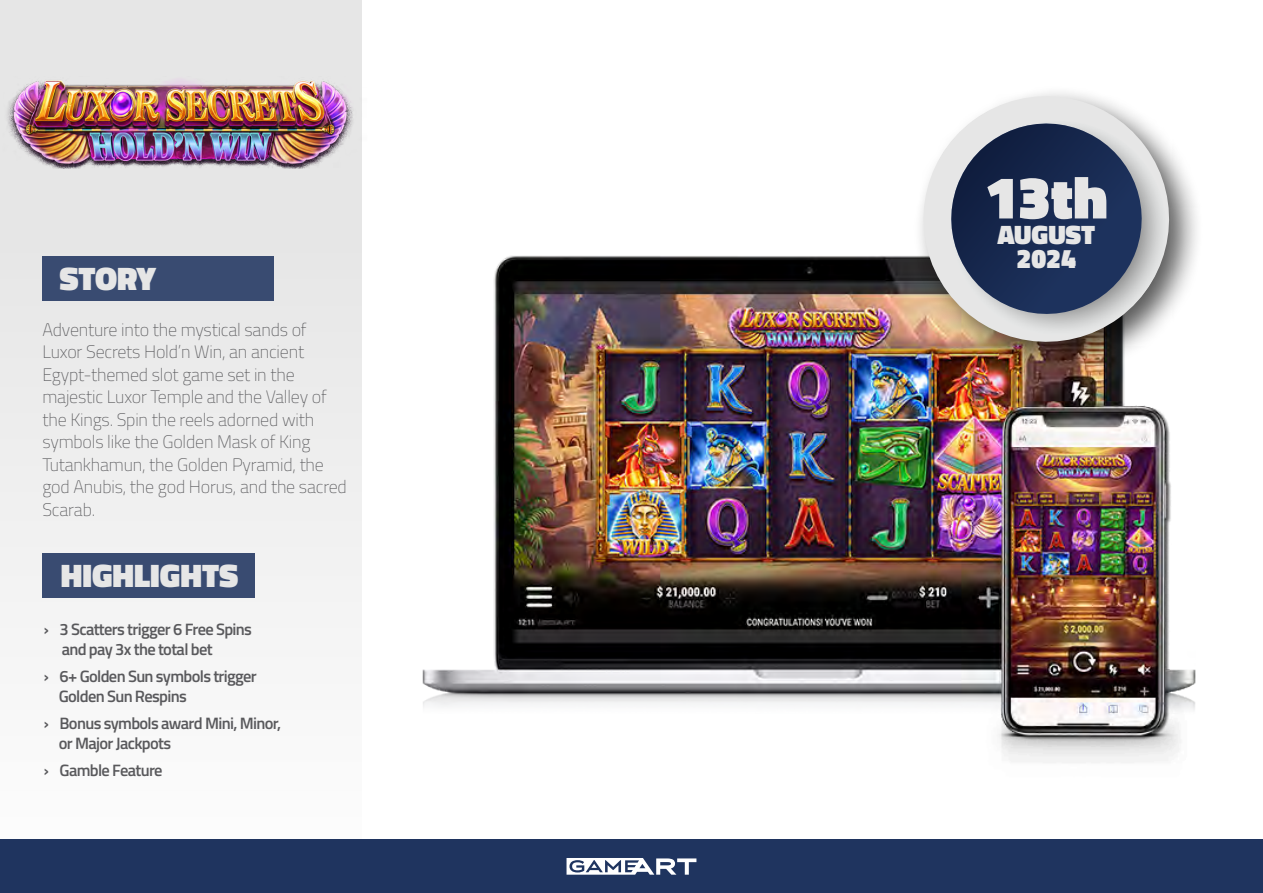
<style>
.page{position:relative;width:1263px;height:893px;background:#fff}
.page>*{position:absolute;margin:0;border:0;box-sizing:border-box;transform-origin:0 0}
.t1{font:900 60px "Titillium Web";color:#e6e6e6}
.t2{font:900 33px "Titillium Web";color:#e6e6e6}
.t3{font:900 27px/24px "Titillium Web";color:#e6e6e6;text-align:center}
.t4{font:200 18px/22.5px "Titillium Web";letter-spacing:-.01em;color:#59595c}
.t5{font:600 16.5px/19.8px "Titillium Web";letter-spacing:-.04em;color:#59595c}
</style>
<div class="page">
<div style="left:0;top:0;width:362px;height:893px;background:#efefef"></div>
<div style="left:42px;top:554px;width:213px;height:44px;background:#394b71"></div>
<img style="left:422px;top:255px;width:774px;height:508px">
<div style="left:912px;top:85px;width:293px;height:292px;background:#000;opacity:.65"></div>
<img style="left:907px;top:85px;width:278px;height:273px">
<img style="left:3px;top:76px;width:359px;height:93px">
<div style="left:42px;top:256px;width:232px;height:45px;background:#394b71"></div>
<svg style="left:939px;top:112px;width:237px;height:223px"></svg>
<div style="left:0;top:840px;width:1263px;height:53px;background:#1f345f"></div>
<svg style="left:566px;top:858px;width:130px;height:17px"></svg>
<h2 class="t2" style="left:59px;top:255px;width:98px">STORY</h2>
<p class="t4" style="left:42px;top:317px;width:306px">Adventure into the mystical sands of Luxor Secrets Hold’n Win, an ancient Egypt-themed slot game set in the majestic Luxor Temple and the Valley of the Kings. Spin the reels adorned with symbols like the Golden Mask of King Tutankhamun, the Golden Pyramid, the god Anubis, the god Horus, and the sacred Scarab.</p>
<h2 class="t2" style="left:61px;top:551px;width:179px">HIGHLIGHTS</h2>
<p class="t5" style="left:62px;top:619px;width:192px;text-indent:-18px">› 3 Scatters trigger 6 Free Spins and pay 3x the total bet</p>
<p class="t5" style="left:59px;top:665px;width:200px;text-indent:-15px">› 6+ Golden Sun symbols trigger<br>Golden Sun Respins</p>
<p class="t5" style="left:59px;top:712px;width:224px;text-indent:-15px">› Bonus symbols award Mini, Minor, or Major Jackpots</p>
<p class="t5" style="left:44px;top:759px;width:120px">› Gamble Feature</p>
<h1 class="t1" style="left:985px;top:154px;width:124px">13th</h1>
<h3 class="t3" style="left:997px;top:222px;width:99px">AUGUST<br>2024</h3>
</div>
